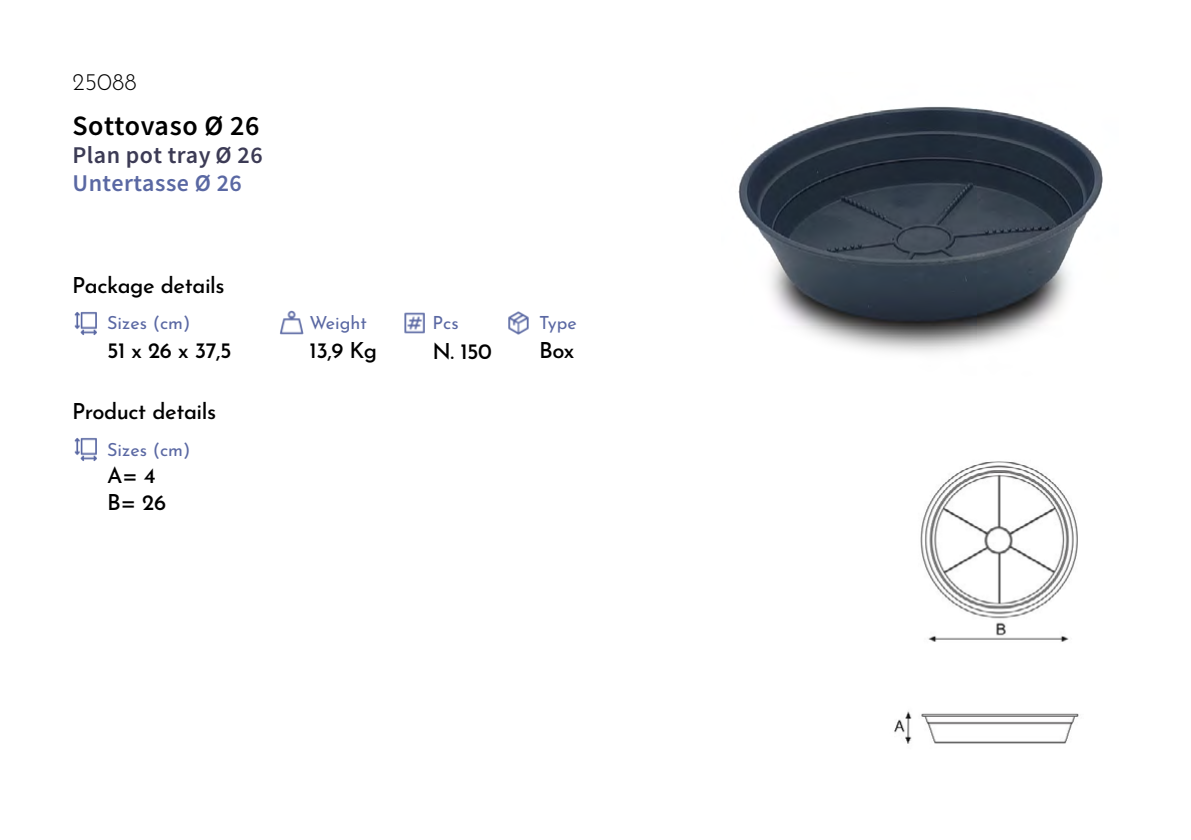
<style>
.page{position:relative;width:1191px;height:840px;background:#fff}
.page>*{position:absolute;margin:0;border:0;box-sizing:border-box;transform-origin:0 0}
.t1{font:28px "Source Sans Variable";letter-spacing:.02em;color:#000}
.t2{font:24px "Source Sans Variable";letter-spacing:.02em;color:#3c3b55}
.t3{font:24px "Source Sans Variable";letter-spacing:.02em;color:#5a68a3}
.t4{font:300 24px "Josefin Sans";color:#000}
.t5{font:500 22px/26.4px "Josefin Sans";letter-spacing:-.02em;color:#000}
.t6{font:18px "Josefin Sans";color:#5a68a3}
</style>
<div class="page">
<img style="left:74px;top:312px;width:23px;height:23px">
<img style="left:280px;top:310px;width:24px;height:25px">
<img style="left:404px;top:312px;width:21px;height:22px">
<img style="left:508px;top:311px;width:21px;height:24px">
<img style="left:74px;top:438px;width:23px;height:23px">
<img style="left:894px;top:461px;width:185px;height:283px">
<img style="left:738px;top:106px;width:365px;height:247px">
<p class="t4" style="left:72px;top:64px;width:66px">25088</p>
<p class="t1" style="left:72px;top:109px;width:189px">Sottovaso Ø 26</p>
<p class="t2" style="left:72px;top:141px;width:192px">Plan pot tray Ø 26</p>
<p class="t3" style="left:72px;top:169px;width:171px">Untertasse Ø 26</p>
<p class="t5" style="left:72px;top:270px;width:154px">Package details</p>
<p class="t6" style="left:107px;top:309px;width:85px">Sizes (cm)</p>
<p class="t6" style="left:309px;top:309px;width:59px">Weight</p>
<p class="t6" style="left:432px;top:309px;width:28px">Pcs</p>
<p class="t6" style="left:539px;top:309px;width:39px">Type</p>
<p class="t5" style="left:107px;top:335px;width:126px">51 x 26 x 37,5</p>
<p class="t5" style="left:309px;top:335px;width:69px">13,9 Kg</p>
<p class="t5" style="left:432px;top:336px;width:61px">N. 150</p>
<p class="t5" style="left:539px;top:335px;width:37px">Box</p>
<p class="t5" style="left:72px;top:396px;width:146px">Product details</p>
<p class="t6" style="left:107px;top:435px;width:85px">Sizes (cm)</p>
<p class="t5" style="left:107px;top:460px;width:60px">A= 4<br>B= 26</p>
</div>
